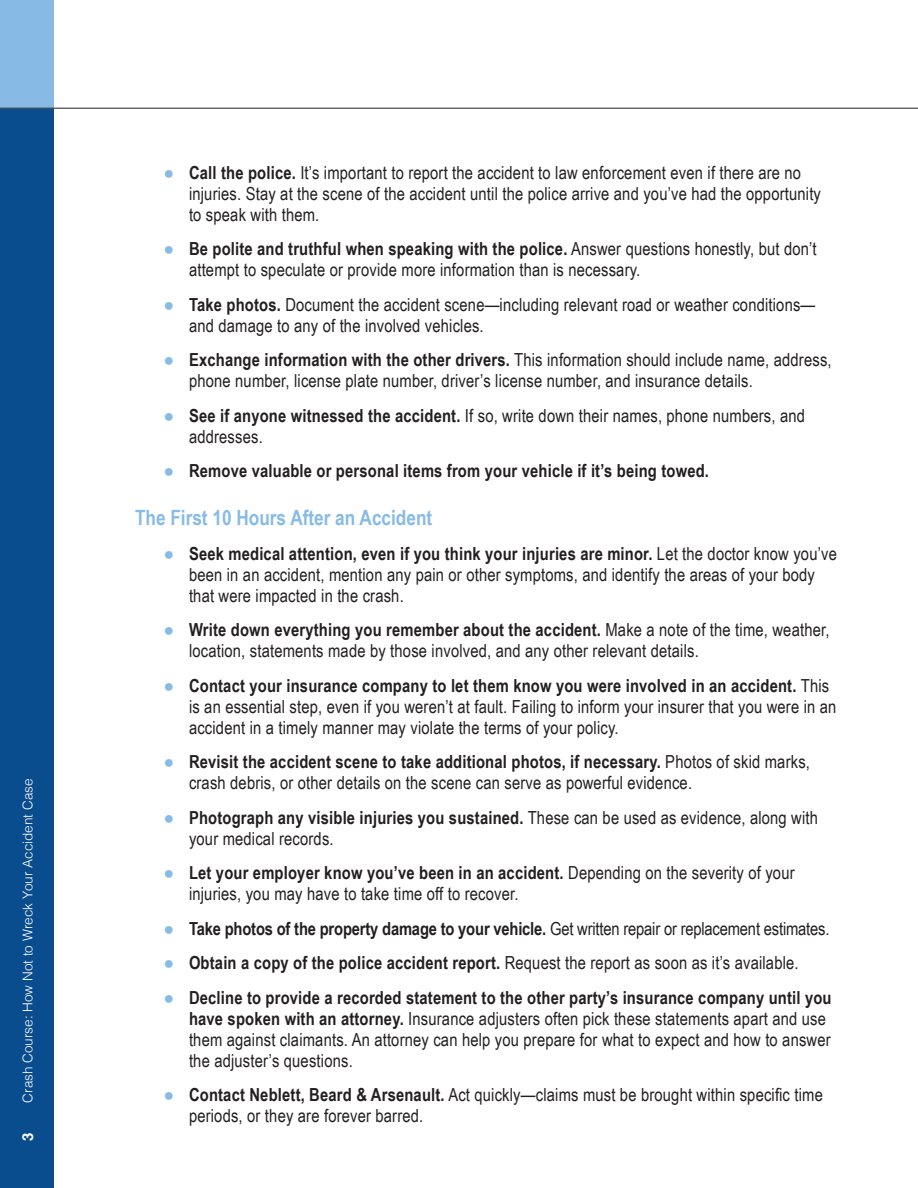
<style>
.page{position:relative;width:918px;height:1188px;background:#fff}
.page>*{position:absolute;margin:0;border:0;box-sizing:border-box;transform-origin:0 0}
.Main_Text{font:700 21px "Arial Narrow";color:#87bbe5}
.Main_Text-2{font:18px/21px "Arial Narrow";letter-spacing:.01em;color:#231f20}
.Main_Text-3{font:700 18px "Arial Narrow";letter-spacing:-.01em;color:#231f20}
.Main_Text-4{font:700 18px "Arial Narrow";letter-spacing:.01em;color:#231f20}
.t1{font:700 15px "Helvetica";color:#fff}
.t2{font:300 13.5px "Helvetica";color:#fff}
.s1{color:#87bbe5}
.s2{font-weight:700}
.s3{font-weight:400;color:#87bbe5}
.s4{font-weight:400}
</style>
<div class="page">
<div style="left:0;top:108px;width:54px;height:1080px;background:#0a4d8f"></div>
<div style="left:0;top:0;width:54px;height:108px;background:#87bbe5"></div>
<hr style="left:0;top:108px;width:918px;height:1px;background:#231f20">
<p class="t2" style="left:16px;top:1103px;width:326px;rotate:-90deg">Crash Course: How Not to Wreck Your Accident Case</p>
<p class="t1" style="left:16px;top:1141px;width:10px;rotate:-90deg">3</p>
<p class="Main_Text-2" style="left:189px;top:161px;width:634px;text-indent:-26px"><span class="s1">●</span> <span class="s2">Call the police.</span> It’s important to report the accident to law enforcement even if there are no injuries. Stay at the scene of the accident until the police arrive and you’ve had the opportunity to speak with them.</p>
<p class="Main_Text-2" style="left:189px;top:238px;width:629px;text-indent:-26px"><span class="s1">●</span> <span class="s2">Be polite and truthful when speaking with the police.</span> Answer questions honestly, but don’t attempt to speculate or provide more information than is necessary.</p>
<p class="Main_Text-2" style="left:189px;top:293px;width:628px;text-indent:-26px"><span class="s1">●</span> <span class="s2">Take photos.</span> Document the accident scene—including relevant road or weather conditions— and damage to any of the involved vehicles.</p>
<p class="Main_Text-2" style="left:189px;top:349px;width:644px;text-indent:-26px"><span class="s1">●</span> <span class="s2">Exchange information with the other drivers.</span> This information should include name, address, phone number, license plate number, driver’s license number, and insurance details.</p>
<p class="Main_Text-2" style="left:189px;top:404px;width:618px;text-indent:-26px"><span class="s1">●</span> <span class="s2">See if anyone witnessed the accident.</span> If so, write down their names, phone numbers, and addresses.</p>
<p class="Main_Text-4" style="left:164px;top:457px;width:547px"><span class="s3">●</span> Remove valuable or personal items from your vehicle if it’s being towed.</p>
<p class="Main_Text" style="left:135px;top:502px;width:299px">The First 10 Hours After an Accident</p>
<p class="Main_Text-2" style="left:189px;top:542px;width:649px;text-indent:-26px"><span class="s1">●</span> <span class="s2">Seek medical attention, even if you think your injuries are minor.</span> Let the doctor know you’ve been in an accident, mention any pain or other symptoms, and identify the areas of your body that were impacted in the crash.</p>
<p class="Main_Text-2" style="left:189px;top:619px;width:642px;text-indent:-26px"><span class="s1">●</span> <span class="s2">Write down everything you remember about the accident.</span> Make a note of the time, weather, location, statements made by those involved, and any other relevant details.</p>
<p class="Main_Text-2" style="left:189px;top:674px;width:649px;text-indent:-26px"><span class="s1">●</span> <span class="s2">Contact your insurance company to let them know you were involved in an accident.</span> This is an essential step, even if you weren’t at fault. Failing to inform your insurer that you were in an accident in a timely manner may violate the terms of your policy.</p>
<p class="Main_Text-2" style="left:189px;top:751px;width:623px;text-indent:-26px"><span class="s1">●</span> <span class="s2">Revisit the accident scene to take additional photos, if necessary.</span> Photos of skid marks, crash debris, or other details on the scene can serve as powerful evidence.</p>
<p class="Main_Text-2" style="left:189px;top:806px;width:631px;text-indent:-26px"><span class="s1">●</span> <span class="s2">Photograph any visible injuries you sustained.</span> These can be used as evidence, along with your medical records.</p>
<p class="Main_Text-2" style="left:189px;top:862px;width:607px;text-indent:-26px"><span class="s1">●</span> <span class="s2">Let your employer know you’ve been in an accident.</span> Depending on the severity of your injuries, you may have to take time off to recover.</p>
<p class="Main_Text-3" style="left:164px;top:915px;width:668px"><span class="s3">●</span> Take photos of the property damage to your vehicle. <span class="s4">Get written repair or replacement estimates.</span></p>
<p class="Main_Text-2" style="left:164px;top:952px;width:637px"><span class="s1">●</span> <span class="s2">Obtain a copy of the police accident report.</span> Request the report as soon as it’s available.</p>
<p class="Main_Text-2" style="left:189px;top:986px;width:644px;text-indent:-26px"><span class="s1">●</span> <span class="s2">Decline to provide a recorded statement to the other party’s insurance company until you have spoken with an attorney.</span> Insurance adjusters often pick these statements apart and use them against claimants. An attorney can help you prepare for what to expect and how to answer the adjuster’s questions.</p>
<p class="Main_Text-2" style="left:189px;top:1084px;width:635px;text-indent:-26px"><span class="s1">●</span> <span class="s2">Contact Neblett, Beard &amp; Arsenault.</span> Act quickly—claims must be brought within specific time periods, or they are forever barred.</p>
</div>
